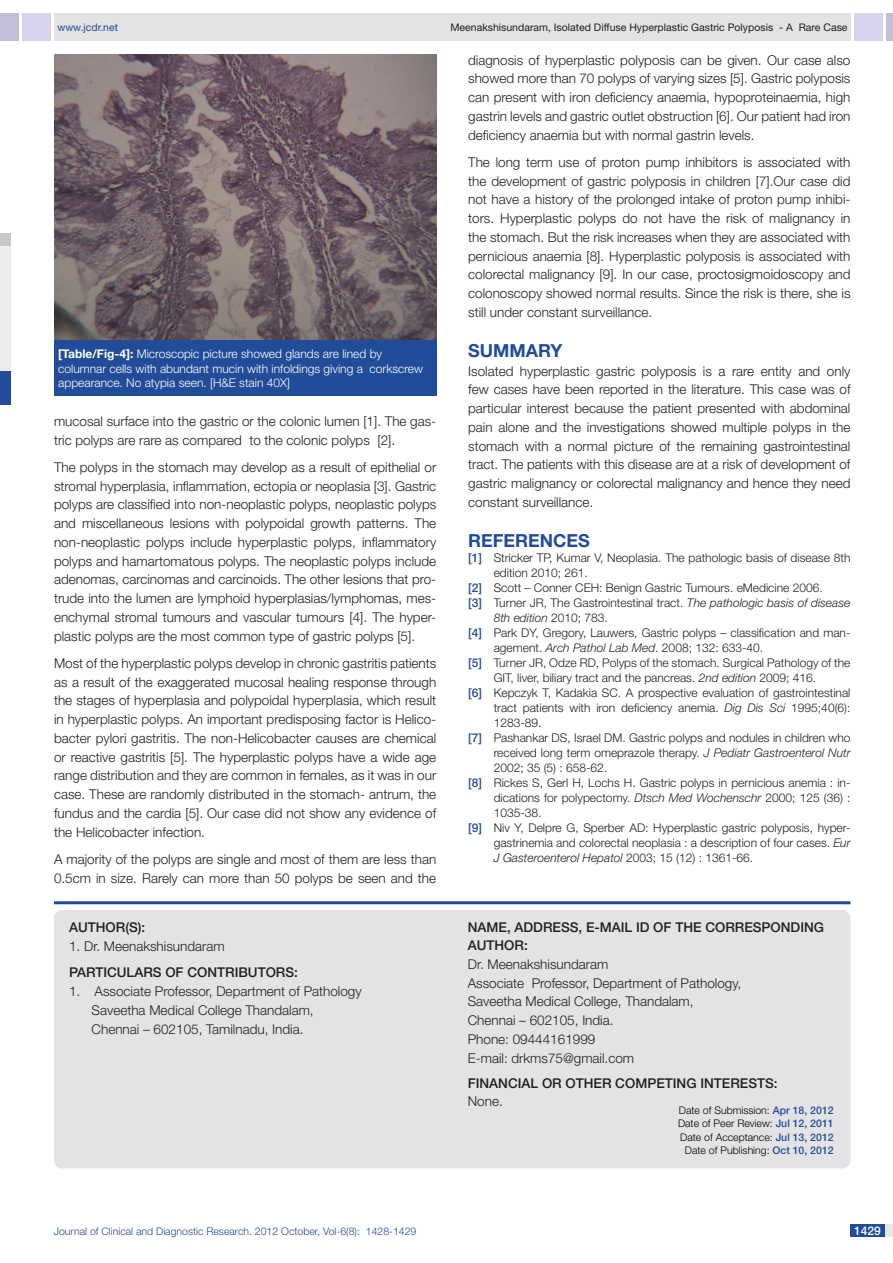
<style>
.page{position:relative;width:893px;height:1263px;background:#fff}
.page>*{position:absolute;margin:0;border:0;box-sizing:border-box;transform-origin:0 0}
.Level_1{font:700 18px "Helvetica Neue";color:#214c99}
.Body_text{font:300 13.5px/18.8px "Helvetica Neue";color:#231f20;text-align:justify}
.con_particulars{font:300 13.5px "Helvetica Neue";color:#231f20}
.con_particulars-2{font:500 13.5px "Helvetica Neue";color:#231f20}
.Body_text-2{font:500 13.5px "Helvetica Neue";color:#231f20}
.t1{font:300 12px "Helvetica Neue";color:#231f20}
.Table_text{font:300 12px/14.4px "Helvetica Neue";color:#fff}
.t2{font:italic 300 12px "Helvetica Neue";color:#231f20}
.t3{font:500 12px "Helvetica Neue";color:#fff}
.t4{font:300 10.5px/13.5px "Helvetica Neue";color:#000;text-align:justify}
.t5{font:10.5px "Helvetica Neue";color:#231f20}
.t6{font:300 10.5px "Helvetica Neue";color:#214c99}
.t7{font:10.5px "Helvetica Neue";color:#214c99}
.s1{font-weight:700}
.s2{font-weight:500;color:#214c99}
.s3{font-style:italic}
.s4{font-style:normal}
</style>
<div class="page">
<div style="left:54px;top:13px;width:796px;height:28px;background:#e3e3e3"></div>
<div style="left:0;top:13px;width:19px;height:28px;background:#c3bfd8"></div>
<div style="left:22px;top:13px;width:29px;height:28px;background:#d9d2ec"></div>
<div style="left:886px;top:13px;width:7px;height:28px;background:#c3bfd8"></div>
<div style="left:854px;top:13px;width:29px;height:28px;background:#d9d2ec"></div>
<div style="left:850px;top:1224px;width:43px;height:13px;background:#e6e7e9"></div>
<div style="left:850px;top:1224px;width:35px;height:13px;background:#214c99"></div>
<div style="left:0;top:236px;width:11px;height:137px;background:#ececee"></div>
<div style="left:0;top:233px;width:11px;height:12px;background:#c7c8ca"></div>
<div style="left:0;top:371px;width:11px;height:34px;background:#244d99"></div>
<hr style="left:54px;top:901px;width:796px;height:3px;background:#214c99">
<div style="left:54px;top:910px;width:796px;height:258px;background:#e3e3e5;border-radius:9px"></div>
<img style="left:54px;top:54px;width:382px;height:286px">
<div style="left:54px;top:340px;width:382px;height:55px;background:#214c99"></div>
<p class="t7" style="left:57px;top:21px;width:62px">www.jcdr.net</p>
<p class="t5" style="left:450px;top:21px;width:399px">Meenakshisundaram, Isolated Diffuse Hyperplastic Gastric Polyposis - A Rare Case</p>
<p class="Table_text" style="left:58px;top:346px;width:366px"><span class="s1">[TABLE/FIG-4]:</span> Microscopic picture showed glands are lined by columnar cells with abundant mucin with infoldings giving a corkscrew appearance. No atypia seen. [H&amp;E stain 40X]</p>
<p class="Body_text" style="left:54px;top:411px;width:384px">mucosal surface into the gastric or the colonic lumen [1]. The gas&shy;tric polyps are rare as compared to the colonic polyps [2].</p>
<p class="Body_text" style="left:54px;top:457px;width:384px">The polyps in the stomach may develop as a result of epithelial or stromal hyperplasia, inflammation, ectopia or neoplasia [3]. Gastric polyps are classified into non-neoplastic polyps, neoplastic polyps and miscellaneous lesions with polypoidal growth patterns. The non-neoplastic polyps include hyperplastic polyps, inflammatory polyps and hamartomatous polyps. The neoplastic polyps include adenomas, carcinomas and carcinoids. The other lesions that pro&shy;trude into the lumen are lymphoid hyperplasias/lymphomas, mes&shy;enchymal stromal tumours and vascular tumours [4]. The hyper&shy;plastic polyps are the most common type of gastric polyps [5].</p>
<p class="Body_text" style="left:54px;top:653px;width:384px">Most of the hyperplastic polyps develop in chronic gastritis patients as a result of the exaggerated mucosal healing response through the stages of hyperplasia and polypoidal hyperplasia, which result in hyperplastic polyps. An important predisposing factor is Helico&shy;bacter pylori gastritis. The non-Helicobacter causes are chemical or reactive gastritis [5]. The hyperplastic polyps have a wide age range distribution and they are common in females, as it was in our case. These are randomly distributed in the stomach- antrum, the fundus and the cardia [5]. Our case did not show any evidence of the Helicobacter infection.</p>
<p class="Body_text" style="left:54px;top:849px;width:384px">A majority of the polyps are single and most of them are less than<br>0.5cm in size. Rarely can more than 50 polyps be seen and the</p>
<p class="con_particulars-2" style="left:69px;top:919px;width:78px">AUTHOR(S):</p>
<p class="con_particulars" style="left:69px;top:938px;width:157px">1. Dr. Meenakshisundaram</p>
<p class="con_particulars-2" style="left:69px;top:964px;width:76px">PARTICULARS</p>
<p class="con_particulars-2" style="left:165px;top:964px;width:134px">OF CONTRI BUTORS:</p>
<p class="con_particulars" style="left:69px;top:983px;width:294px">1. Associate Professor, Department of Pathology</p>
<p class="con_particulars" style="left:92px;top:1002px;width:224px">Saveetha Medical College Thandalam,</p>
<p class="con_particulars" style="left:92px;top:1020px;width:213px">Chennai – 602105, Tamilnadu, India.</p>
<p class="Body_text" style="left:468px;top:50px;width:384px">diagnosis of hyperplastic polyposis can be given. Our case also showed more than 70 polyps of varying sizes [5]. Gastric polyposis can present with iron deficiency anaemia, hypoproteinaemia, high gastrin levels and gastric outlet obstruction [6]. Our patient had iron deficiency anaemia but with normal gastrin levels.</p>
<p class="Body_text" style="left:468px;top:152px;width:384px">The long term use of proton pump inhibitors is associated with the development of gastric polyposis in children [7].Our case did not have a history of the prolonged intake of proton pump inhibi&shy;tors. Hyperplastic polyps do not have the risk of malignancy in the stomach. But the risk increases when they are associated with pernicious anaemia [8]. Hyperplastic polyposis is associated with colorectal malignancy [9]. In our case, proctosigmoidoscopy and colonoscopy showed normal results. Since the risk is there, she is still under constant surveillance.</p>
<p class="Level_1" style="left:468px;top:339px;width:96px">SUMMARY</p>
<p class="Body_text" style="left:468px;top:361px;width:384px">Isolated hyperplastic gastric polyposis is a rare entity and only few cases have been reported in the literature. This case was of particular interest because the patient presented with abdominal pain alone and the investigations showed multiple polyps in the stomach with a normal picture of the remaining gastrointestinal tract. The patients with this disease are at a risk of development of gastric malignancy or colorectal malignancy and hence they need constant surveillance.</p>
<p class="Level_1" style="left:468px;top:529px;width:121px">REFERENCES</p>
<p class="t1" style="left:468px;top:550px;width:384px"><span class="s2">[1]</span> Stricker TP, Kumar V, Neoplasia. The pathologic basis of disease 8th</p>
<p class="t1" style="left:494px;top:565px;width:96px">edition 2010; 261.</p>
<p class="t1" style="left:468px;top:580px;width:356px"><span class="s2">[2]</span> Scott – Conner CEH: Benign Gastric Tumours. eMedicine 2006.</p>
<p class="t1" style="left:468px;top:595px;width:384px"><span class="s2">[3]</span> Turner JR, The Gastrointestinal tract. <span class="s3">The pathologic basis of disease</span></p>
<p class="t2" style="left:494px;top:610px;width:116px">8th edition <span class="s4">2010; 783.</span></p>
<p class="t1" style="left:468px;top:625px;width:384px"><span class="s2">[4]</span> Park DY, Gregory, Lauwers, Gastric polyps – classification and man-</p>
<p class="t1" style="left:494px;top:640px;width:271px">agement. <span class="s3">Arch Pathol Lab Med</span>. 2008; 132: 633-40.</p>
<p class="t1" style="left:468px;top:655px;width:384px"><span class="s2">[5]</span> Turner JR, Odze RD, Polyps of the stomach. Surgical Pathology of the</p>
<p class="t1" style="left:494px;top:670px;width:324px">GIT, liver, biliary tract and the pancreas. <span class="s3">2nd edition</span> 2009; 416.</p>
<p class="t1" style="left:468px;top:685px;width:384px"><span class="s2">[6]</span> Kepczyk T, Kadakia SC. A prospective evaluation of gastrointestinal</p>
<p class="t1" style="left:494px;top:700px;width:358px">tract patients with iron deficiency anemia. <span class="s3">Dig Dis Sci</span> 1995;40(6):</p>
<p class="t1" style="left:494px;top:715px;width:49px">1283-89.</p>
<p class="t1" style="left:468px;top:730px;width:384px"><span class="s2">[7]</span> Pashankar DS, Israel DM. Gastric polyps and nodules in children who</p>
<p class="t1" style="left:494px;top:745px;width:358px">received long term omeprazole therapy. <span class="s3">J Pediatr Gastroenterol Nutr</span></p>
<p class="t1" style="left:494px;top:760px;width:115px">2002; 35 (5) : 658-62.</p>
<p class="t1" style="left:468px;top:775px;width:384px"><span class="s2">[8]</span> Rickes S, Gerl H, Lochs H. Gastric polyps in pernicious anemia : in-</p>
<p class="t1" style="left:494px;top:790px;width:358px">dications for polypectomy. <span class="s3">Dtsch Med Wochenschr</span> 2000; 125 (36) :</p>
<p class="t1" style="left:494px;top:805px;width:49px">1035-38.</p>
<p class="t1" style="left:468px;top:820px;width:384px"><span class="s2">[9]</span> Niv Y, Delpre G, Sperber AD: Hyperplastic gastric polyposis, hyper-</p>
<p class="t1" style="left:494px;top:835px;width:358px">gastrinemia and colorectal neoplasia : a description of four cases. <span class="s3">Eur</span></p>
<p class="t2" style="left:494px;top:850px;width:261px">J Gasteroenterol Hepatol <span class="s4">2003; 15 (12) : 1361-66.</span></p>
<p class="con_particulars-2" style="left:468px;top:919px;width:57px">NAME, ADDRESS</p>
<p class="con_particulars-2" style="left:578px;top:919px;width:157px">, E-MAI L ID OF THE CORRES</p>
<p class="con_particulars-2" style="left:762px;top:919px;width:29px">PONDIN</p>
<p class="con_particulars-2" style="left:814px;top:919px;width:12px">G</p>
<p class="con_particulars-2" style="left:468px;top:937px;width:62px">AUTHOR:</p>
<p class="Body_text" style="left:468px;top:954px;width:275px">Dr. Meenakshisundaram<br>Associate Professor, Department of Pathology,</p>
<p class="Body_text" style="left:468px;top:992px;width:227px">Saveetha Medical College, Thandalam,</p>
<p class="Body_text" style="left:468px;top:1010px;width:147px">Chennai – 602105, India.</p>
<p class="Body_text" style="left:468px;top:1029px;width:129px">Phone: 09444161999</p>
<p class="Body_text" style="left:468px;top:1048px;width:168px">E-mail: drkms75@gmail.com</p>
<p class="Body_text-2" style="left:468px;top:1075px;width:126px">FINANCIAL OR OTHER</p>
<p class="Body_text-2" style="left:615px;top:1075px;width:116px">COMPETIN G INTERES</p>
<p class="Body_text-2" style="left:757px;top:1075px;width:22px">TS:</p>
<p class="Body_text" style="left:468px;top:1091px;width:37px">None.</p>
<p class="t4" style="left:678px;top:1103px;width:157px">Date of Submission: <span class="s2">APR 18, 2012<br></span>Date of Peer Review: <span class="s2">JUL 12, 2011<br></span>Date of Acceptance: <span class="s2">JUL 13, 2012</span></p>
<p class="t4" style="left:685px;top:1143px;width:150px">Date of Publishing: <span class="s2">OCT 10, 2012</span></p>
<p class="t6" style="left:54px;top:1225px;width:364px">Journal of Clinical and Diagnostic Research. 2012 October, Vol-6(8): 1428-1429</p>
<p class="t3" style="left:854px;top:1223px;width:28px">1429</p>
</div>
